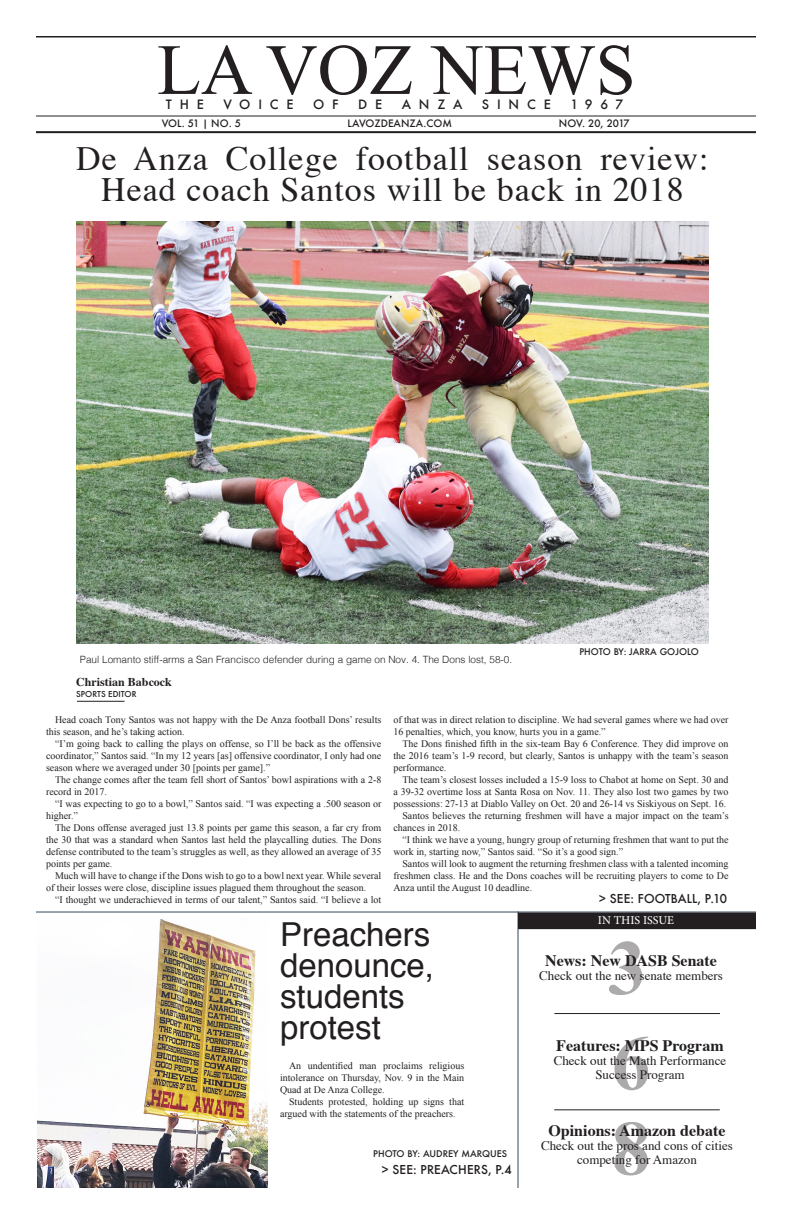
<style>
.page{position:relative;width:792px;height:1224px;background:#fff}
.page>*{position:absolute;margin:0;border:0;box-sizing:border-box;transform-origin:0 0}
.t1{font:700 78px/85.2px "Times New Roman";color:#231f20}
.t2{font:72px "Times New Roman";color:#231f20}
.t3{font:34px/31.1px "Times";letter-spacing:.03em;color:#231f20;text-align:center}
.t4{font:33px/31.1px "Helvetica";color:#231f20}
.t5{font:700 16px "Times";color:#231f20}
.t6{font:13px/14px "Times";color:#231f20;text-align:center}
.t7{font:500 12.6px "Futura";letter-spacing:.62em;color:#231f20}
.t8{font:500 12px "Futura";color:#231f20}
.t9{font:700 12px "Times";color:#231f20}
.t10{font:500 12px "Minion Pro";color:#fcfcfc}
.t11{font:10px/12px "Times New Roman";color:#231f20}
.t12{font:300 10px "Helvetica";color:#231f20}
.t13{font:500 10px "Futura";color:#231f20}
.t14{font:500 9px "Futura";color:#231f20}
.t15{font:500 8px "Futura";color:#231f20}
</style>
<div class="page">
<hr style="left:36px;top:116px;width:720px;height:1px;background:#231f20">
<hr style="left:36px;top:131px;width:720px;height:2px;background:#231f20">
<hr style="left:36px;top:36px;width:720px;height:2px;background:#231f20">
<img style="left:37px;top:919px;width:231px;height:269px">
<img style="left:76px;top:222px;width:633px;height:421px">
<hr style="left:36px;top:912px;width:720px;height:1px;background:#34495e">
<hr style="left:518px;top:912px;width:1px;height:276px;background:#34495e">
<div style="left:518px;top:913px;width:238px;height:16px;background:#231f20"></div>
<hr style="left:77px;top:701px;width:48px;height:1px;background:#231f20">
<hr style="left:554px;top:1013px;width:166px;height:1px;background:#231f20">
<hr style="left:554px;top:1109px;width:166px;height:1px;background:#231f20">
<p class="t2" style="left:157px;top:21px;width:480px">LA VOZ NEWS</p>
<p class="t7" style="left:166px;top:96px;width:40px">THE</p>
<p class="t7" style="left:223px;top:96px;width:72px">VOICE</p>
<p class="t7" style="left:313px;top:96px;width:27px">O F</p>
<p class="t7" style="left:358px;top:96px;width:26px">D E</p>
<p class="t7" style="left:402px;top:96px;width:62px">ANZA</p>
<p class="t7" style="left:482px;top:96px;width:70px">SINCE</p>
<p class="t7" style="left:570px;top:96px;width:54px">1967</p>
<p class="t13" style="left:162px;top:117px;width:81px">VOL. 51 | NO. 5</p>
<p class="t13" style="left:347px;top:117px;width:106px">LAVOZDEANZA.COM</p>
<p class="t13" style="left:559px;top:117px;width:72px">NOV. 20, 2017</p>
<p class="t3" style="left:76px;top:140px;width:634px">De Anza College football season review:<br>Head coach Santos will be back in 2018</p>
<p class="t12" style="left:80px;top:651px;width:434px">Paul Lomanto stiff-arms a San Francisco defender during a game on Nov. 4. The Dons lost, 58-0.</p>
<p class="t14" style="left:579px;top:646px;width:121px">PHOTO BY: JARRA GOJOLO</p>
<p class="t9" style="left:76px;top:670px;width:97px">Christian Babcock</p>
<p class="t15" style="left:76px;top:688px;width:62px">SPORTS EDITOR</p>
<p class="t11" style="left:46px;top:713px;width:337px;text-indent:9px">Head coach Tony Santos was not happy with the De Anza football Dons’ results this season, and he’s taking action.</p>
<p class="t11" style="left:46px;top:737px;width:337px;text-align:justify;text-indent:9px">“I’m going back to calling the plays on offense, so I’ll be back as the offensive coordinator,” Santos said. “In my 12 years [as] offensive coordinator, I only had one season where we averaged under 30 [points per game].”</p>
<p class="t11" style="left:46px;top:773px;width:337px;text-indent:9px">The change comes after the team fell short of Santos’ bowl aspirations with a 2-8 record in 2017.</p>
<p class="t11" style="left:46px;top:797px;width:337px;text-indent:9px">“I was expecting to go to a bowl,” Santos said. “I was expecting a .500 season or higher.”</p>
<p class="t11" style="left:46px;top:821px;width:337px;text-align:justify;text-indent:9px">The Dons offense averaged just 13.8 points per game this season, a far cry from the 30 that was a standard when Santos last held the playcalling duties. The Dons defense contributed to the team’s struggles as well, as they allowed an average of 35 points per game.</p>
<p class="t11" style="left:46px;top:869px;width:337px;text-indent:9px">Much will have to change if the Dons wish to go to a bowl next year. While several of their losses were close, discipline issues plagued them throughout the season.</p>
<p class="t11" style="left:55px;top:893px;width:328px">“I thought we underachieved in terms of our talent,” Santos said. “I believe a lot</p>
<p class="t11" style="left:393px;top:713px;width:337px">of that was in direct relation to discipline. We had several games where we had over<br>16 penalties, which, you know, hurts you in a game.”</p>
<p class="t11" style="left:393px;top:737px;width:337px;text-align:justify;text-indent:9px">The Dons finished fifth in the six-team Bay 6 Conference. They did improve on the 2016 team’s 1-9 record, but clearly, Santos is unhappy with the team’s season performance.</p>
<p class="t11" style="left:393px;top:773px;width:337px;text-align:justify;text-indent:9px">The team’s closest losses included a 15-9 loss to Chabot at home on Sept. 30 and a 39-32 overtime loss at Santa Rosa on Nov. 11. They also lost two games by two possessions: 27-13 at Diablo Valley on Oct. 20 and 26-14 vs Siskiyous on Sept. 16.</p>
<p class="t11" style="left:393px;top:809px;width:337px;text-indent:9px">Santos believes the returning freshmen will have a major impact on the team’s chances in 2018.</p>
<p class="t11" style="left:393px;top:833px;width:337px;text-indent:9px">“I think we have a young, hungry group of returning freshmen that want to put the work in, starting now,” Santos said. “So it’s a good sign.”</p>
<p class="t11" style="left:393px;top:857px;width:337px;text-align:justify;text-indent:9px">Santos will look to augment the returning freshmen class with a talented incoming freshmen class. He and the Dons coaches will be recruiting players to come to De Anza until the August 10 deadline.</p>
<p class="t8" style="left:599px;top:891px;width:130px">&gt; SEE: FOOTBALL, P.10</p>
<p class="t4" style="left:280px;top:919px;width:156px">Preachers denounce, students protest</p>
<p class="t11" style="left:280px;top:1059px;width:186px;text-align:justify;text-indent:9px">An undentified man proclaims religious intolerance on Thursday, Nov. 9 in the Main Quad at De Anza College.</p>
<p class="t11" style="left:280px;top:1095px;width:186px;text-indent:9px">Students protested, holding up signs that argued with the statements of the preachers.</p>
<p class="t14" style="left:373px;top:1147px;width:135px">PHOTO BY: AUDREY MARQUES</p>
<p class="t8" style="left:382px;top:1162px;width:132px">&gt; SEE: PREACHERS, P.4</p>
<p class="t10" style="left:598px;top:912px;width:78px">IN THIS ISSUE</p>
<h1 class="t1" style="left:608px;top:923px;width:40px">3</h1>
<p class="t5" style="left:545px;top:945px;width:173px">News: New DASB Senate</p>
<p class="t6" style="left:539px;top:968px;width:185px">Check out the new senate members</p>
<h1 class="t1" style="left:612px;top:1019px;width:40px">6<br>8</h1>
<p class="t5" style="left:556px;top:1031px;width:169px">Features: MPS Program</p>
<p class="t6" style="left:554px;top:1053px;width:174px">Check out the Math Performance<br>Success Program</p>
<p class="t5" style="left:549px;top:1116px;width:178px">Opinions: Amazon debate</p>
<p class="t6" style="left:541px;top:1138px;width:193px">Check out the pros and cons of cities competing for Amazon</p>
</div>
